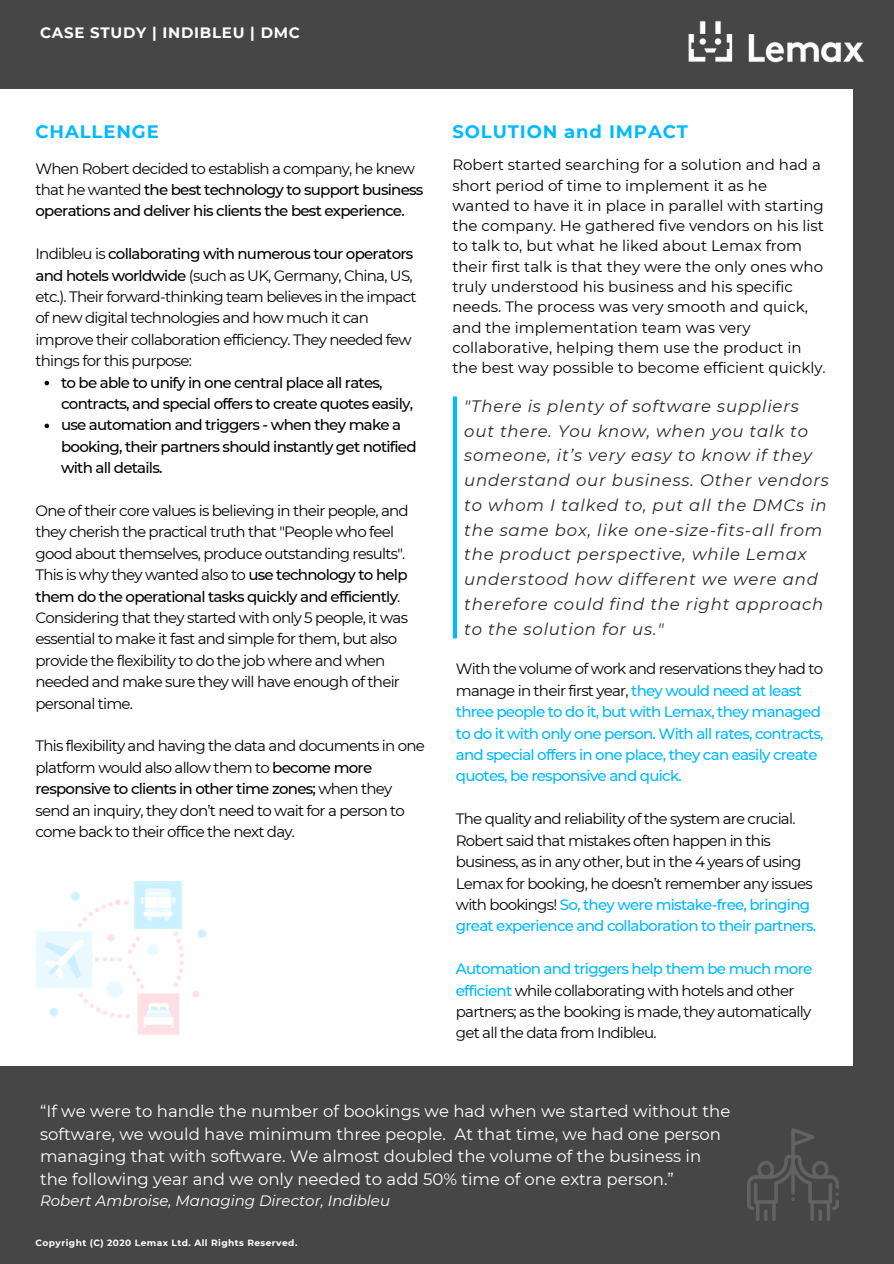
<style>
.page{position:relative;width:894px;height:1264px;background:#fff}
.page>*{position:absolute;margin:0;border:0;box-sizing:border-box;transform-origin:0 0}
.t1{font:700 18px "Montserrat";letter-spacing:.05em;color:#00b9ff}
.t2{font:italic 16.5px/24.8px "Montserrat";letter-spacing:.05em;color:#282828}
.t3{font:16.5px/22.5px "Montserrat";color:#fff}
.t4{font:15px/21.5px "Montserrat";letter-spacing:-.05em;color:#000}
.t5{font:15px/20.2px "Montserrat";color:#000}
.t6{font:500 15px/21.5px "Montserrat";letter-spacing:-.05em;color:#000}
.t7{font:500 15px/21.5px "Montserrat";letter-spacing:-.05em;color:#00b9ff}
.t8{font:italic 15px "Montserrat";color:#fff}
.t9{font:700 15px "Montserrat";letter-spacing:.05em;color:#fff}
.t10{font:700 9px "Montserrat";letter-spacing:.05em;color:#fff}
.s1{font-weight:400}
.s2{font-weight:500}
.s3{font-weight:400;color:#000}
.s4{font-weight:500;color:#00b9ff}
</style>
<div class="page">
<div style="left:0;top:0;width:893px;height:1078px;background:#464647"></div>
<div style="left:0;top:1218px;width:893px;height:45px;background:#464647"></div>
<div style="left:0;top:89px;width:852px;height:1128px;background:#fff"></div>
<img style="left:688px;top:21px;width:174px;height:42px">
<div style="left:0;top:1066px;width:893px;height:154px;background:#464647"></div>
<svg style="left:45px;top:381px;width:4px;height:4px"></svg>
<svg style="left:45px;top:423px;width:4px;height:5px"></svg>
<svg style="left:452px;top:396px;width:5px;height:242px"></svg>
<img style="left:747px;top:1128px;width:91px;height:92px">
<img style="left:36px;top:881px;width:171px;height:154px">
<p class="t9" style="left:40px;top:23px;width:261px">CASE STUDY | INDIBLEU | DMC</p>
<p class="t1" style="left:36px;top:120px;width:125px">CHALLENGE</p>
<p class="t6" style="left:36px;top:157px;width:389px"><span class="s1">When Robert decided to establish a company, he knew that he wanted</span> the best technology to support business operations and deliver his clients the best experience.</p>
<p class="t4" style="left:36px;top:243px;width:382px">Indibleu is <span class="s2">collaborating with numerous tour operators and hotels worldwide</span> (such as UK, Germany, China, US, etc.). Their forward-thinking team believes in the impact of new digital technologies and how much it can improve their collaboration efficiency. They needed few things for this purpose:</p>
<p class="t6" style="left:61px;top:371px;width:357px">to be able to unify in one central place all rates, contracts, and special offers to create quotes easily, use automation and triggers - when they make a booking, their partners should instantly get notified with all details.</p>
<p class="t4" style="left:36px;top:500px;width:374px">One of their core values is believing in their people, and they cherish the practical truth that "People who feel good about themselves, produce outstanding results".<br>This is why they wanted also to <span class="s2">use technology to help them do the operational tasks quickly and efficiently</span>.<br>Considering that they started with only 5 people, it was essential to make it fast and simple for them, but also provide the flexibility to do the job where and when needed and make sure they will have enough of their personal time.</p>
<p class="t4" style="left:36px;top:735px;width:391px">This flexibility and having the data and documents in one platform would also allow them to <span class="s2">become more responsive to clients in other time zones;</span> when they send an inquiry, they don’t need to wait for a person to come back to their office the next day.</p>
<p class="t1" style="left:452px;top:120px;width:237px">SOLUTION and IMPACT</p>
<p class="t5" style="left:452px;top:155px;width:375px">Robert started searching for a solution and had a short period of time to implement it as he wanted to have it in place in parallel with starting the company. He gathered five vendors on his list to talk to, but what he liked about Lemax from their first talk is that they were the only ones who truly understood his business and his specific needs. The process was very smooth and quick, and the implementation team was very collaborative, helping them use the product in the best way possible to become efficient quickly.</p>
<p class="t2" style="left:464px;top:393px;width:366px">"There is plenty of software suppliers out there. You know, when you talk to someone, it’s very easy to know if they understand our business. Other vendors to whom I talked to, put all the DMCs in the same box, like one-size-fits-all from the product perspective, while Lemax understood how different we were and therefore could find the right approach to the solution for us."</p>
<p class="t7" style="left:456px;top:658px;width:369px"><span class="s3">With the volume of work and reservations they had to manage in their first year,</span> they would need at least three people to do it, but with Lemax, they managed to do it with only one person. With all rates, contracts, and special offers in one place, they can easily create quotes, be responsive and quick.</p>
<p class="t4" style="left:456px;top:808px;width:362px">The quality and reliability of the system are crucial.<br>Robert said that mistakes often happen in this business, as in any other, but in the 4 years of using Lemax for booking, he doesn’t remember any issues with bookings! <span class="s4">So, they were mistake-free, bringing great experience and collaboration to their partners.</span></p>
<p class="t4" style="left:456px;top:958px;width:358px"><span class="s4">Automation and triggers help them be much more efficient</span> while collaborating with hotels and other partners; as the booking is made, they automatically get all the data from Indibleu.</p>
<p class="t3" style="left:40px;top:1099px;width:691px">“If we were to handle the number of bookings we had when we started without the software, we would have minimum three people. At that time, we had one person managing that with software. We almost doubled the volume of the business in the following year and we only needed to add 50% time of one extra person.”</p>
<p class="t8" style="left:40px;top:1191px;width:351px">Robert Ambroise, Managing Director, Indibleu</p>
<p class="t10" style="left:36px;top:1237px;width:263px">Copyright (C) 2020 Lemax Ltd. All Rights Reserved.</p>
</div>
